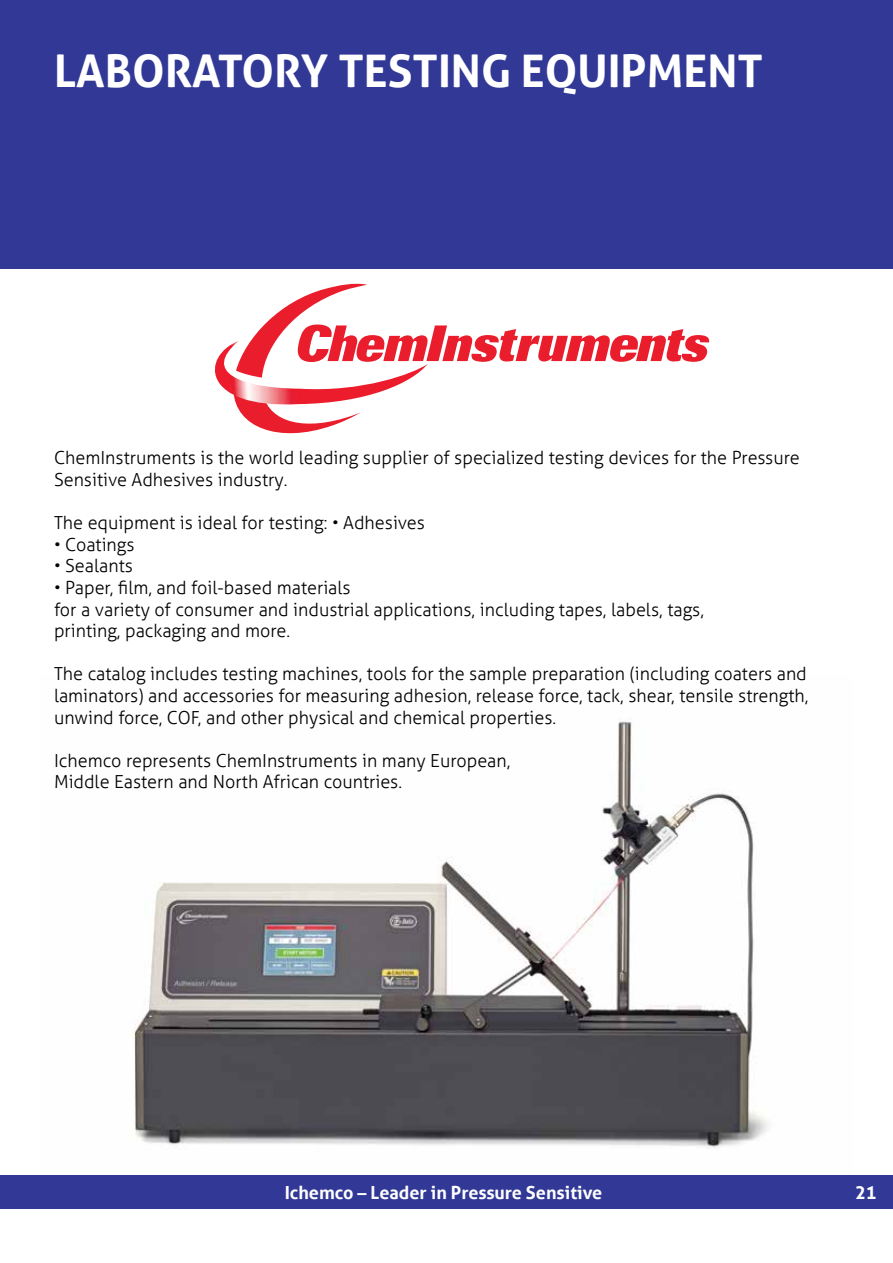
<style>
.page{position:relative;width:893px;height:1263px;background:#fff}
.page>*{position:absolute;margin:0;border:0;box-sizing:border-box;transform-origin:0 0}
.t1{font:700 45px "Aller";color:#fff}
.t2{font:300 18px/21.6px "Aller";color:#000}
.t3{font:700 18px "Aller";color:#fff}
</style>
<div class="page">
<div style="left:0;top:0;width:893px;height:269px;background:#313896"></div>
<img style="left:133px;top:718px;width:636px;height:430px">
<svg style="left:237px;top:283px;width:472px;height:151px"></svg>
<img style="left:215px;top:341px;width:213px;height:65px">
<div style="left:0;top:1175px;width:893px;height:34px;background:#313896"></div>
<h1 class="t1" style="left:54px;top:43px;width:711px">LABORATORY TESTING EQUIPMENT</h1>
<p class="t2" style="left:54px;top:447px;width:747px">ChemInstruments is the world leading supplier of specialized testing devices for the Pressure<br>Sensitive Adhesives industry.</p>
<p class="t2" style="left:54px;top:512px;width:373px">The equipment is ideal for testing: • Adhesives</p>
<p class="t2" style="left:54px;top:534px;width:82px">• Coatings</p>
<p class="t2" style="left:54px;top:555px;width:80px">• Sealants</p>
<p class="t2" style="left:54px;top:577px;width:652px">• Paper, film, and foil-based materials<br>for a variety of consumer and industrial applications, including tapes, labels, tags, printing, packaging and more.</p>
<p class="t2" style="left:54px;top:663px;width:756px;text-align:justify">The catalog includes testing machines, tools for the sample preparation (including coaters and laminators) and accessories for measuring adhesion, release force, tack, shear, tensile strength, unwind force, COF, and other physical and chemical properties.</p>
<p class="t2" style="left:54px;top:750px;width:458px">Ichemco represents ChemInstruments in many European,<br>Middle Eastern and North African countries.</p>
<p class="t3" style="left:285px;top:1181px;width:319px">Ichemco – Leader in Pressure Sensitive</p>
<p class="t3" style="left:855px;top:1181px;width:23px">21</p>
</div>
